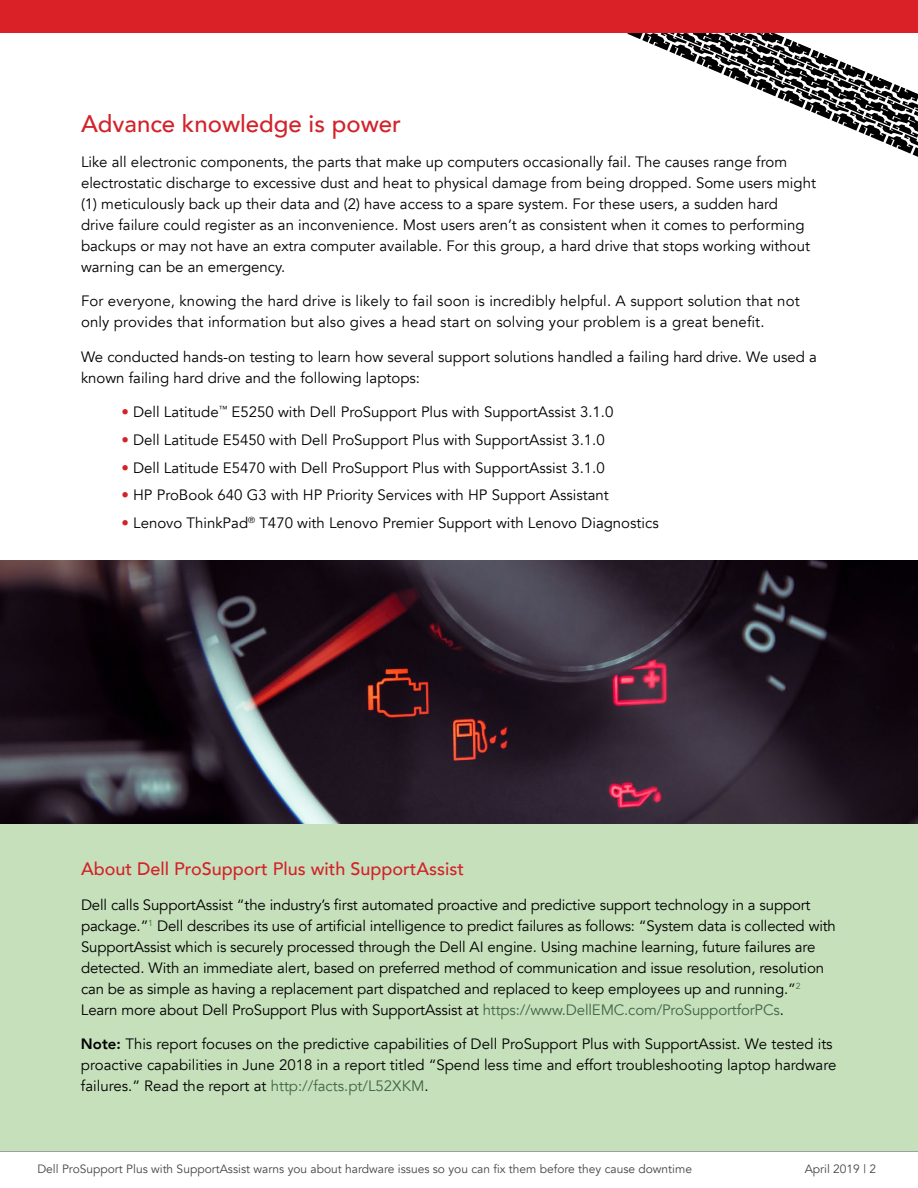
<style>
.page{position:relative;width:918px;height:1188px;background:#fff}
.page>*{position:absolute;margin:0;border:0;box-sizing:border-box;transform-origin:0 0}
.t1{font:500 24px "Avenir";color:#d2232a}
.t2{font:500 18px "Avenir";color:#d2232a}
.t3{font:15px/21px "Avenir";color:#000}
.t4{font:12px "Avenir";color:#464547}
.s1{color:#d2232a}
.s2{color:#3f6646}
.s3{font-weight:800}
</style>
<div class="page">
<hr style="left:0;top:1151px;width:918px;height:1px;background:#616264">
<div style="left:0;top:824px;width:918px;height:327px;background:#c6e0bb"></div>
<img style="left:0;top:560px;width:918px;height:264px">
<svg style="left:538px;top:32px;width:380px;height:125px"></svg>
<div style="left:0;top:0;width:918px;height:32px;background:#da2128"></div>
<h1 class="t1" style="left:81px;top:103px;width:322px">Advance knowledge is power</h1>
<p class="t3" style="left:81px;top:151px;width:737px">Like all electronic components, the parts that make up computers occasionally fail. The causes range from electrostatic discharge to excessive dust and heat to physical damage from being dropped. Some users might (1) meticulously back up their data and (2) have access to a spare system. For these users, a sudden hard<br>drive failure could register as an inconvenience. Most users aren’t as consistent when it comes to performing backups or may not have an extra computer available. For this group, a hard drive that stops working without warning can be an emergency.</p>
<p class="t3" style="left:81px;top:291px;width:720px">For everyone, knowing the hard drive is likely to fail soon is incredibly helpful. A support solution that not only provides that information but also gives a head start on solving your problem is a great benefit.</p>
<p class="t3" style="left:81px;top:346px;width:737px">We conducted hands-on testing to learn how several support solutions handled a failing hard drive. We used a known failing hard drive and the following laptops:</p>
<p class="t3" style="left:122px;top:402px;width:493px"><span class="s1">•</span> Dell Latitude<sup>™</sup> E5250 with Dell ProSupport Plus with SupportAssist 3.1.0</p>
<p class="t3" style="left:121px;top:429px;width:485px"><span class="s1">•</span> Dell Latitude E5450 with Dell ProSupport Plus with SupportAssist 3.1.0</p>
<p class="t3" style="left:121px;top:457px;width:485px"><span class="s1">•</span> Dell Latitude E5470 with Dell ProSupport Plus with SupportAssist 3.1.0</p>
<p class="t3" style="left:121px;top:485px;width:489px"><span class="s1">•</span> HP ProBook 640 G3 with HP Priority Services with HP Support Assistant</p>
<p class="t3" style="left:121px;top:513px;width:539px"><span class="s1">•</span> Lenovo ThinkPad<sup>®</sup> T470 with Lenovo Premier Support with Lenovo Diagnostics</p>
<p class="t2" style="left:81px;top:853px;width:385px">About Dell ProSupport Plus with SupportAssist</p>
<p class="t3" style="left:81px;top:894px;width:756px">Dell calls SupportAssist “the industry’s first automated proactive and predictive support technology in a support package.”<sup>1</sup> Dell describes its use of artificial intelligence to predict failures as follows: “System data is collected with SupportAssist which is securely processed through the Dell AI engine. Using machine learning, future failures are detected. With an immediate alert, based on preferred method of communication and issue resolution, resolution can be as simple as having a replacement part dispatched and replaced to keep employees up and running.”<sup>2<br></sup>Learn more about Dell ProSupport Plus with SupportAssist at <span class="s2">https://www.DellEMC.com/ProSupportforPCs</span>.</p>
<p class="t3" style="left:81px;top:1034px;width:757px"><span class="s3">Note:</span> This report focuses on the predictive capabilities of Dell ProSupport Plus with SupportAssist. We tested its proactive capabilities in June 2018 in a report titled “Spend less time and effort troubleshooting laptop hardware failures.” Read the report at <span class="s2">http://facts.pt/L52XKM</span>.</p>
<p class="t4" style="left:37px;top:1162px;width:656px">Dell ProSupport Plus with SupportAssist warns you about hardware issues so you can fix them before they cause downtime</p>
<p class="t4" style="left:805px;top:1162px;width:73px">April 2019 | 2</p>
</div>
